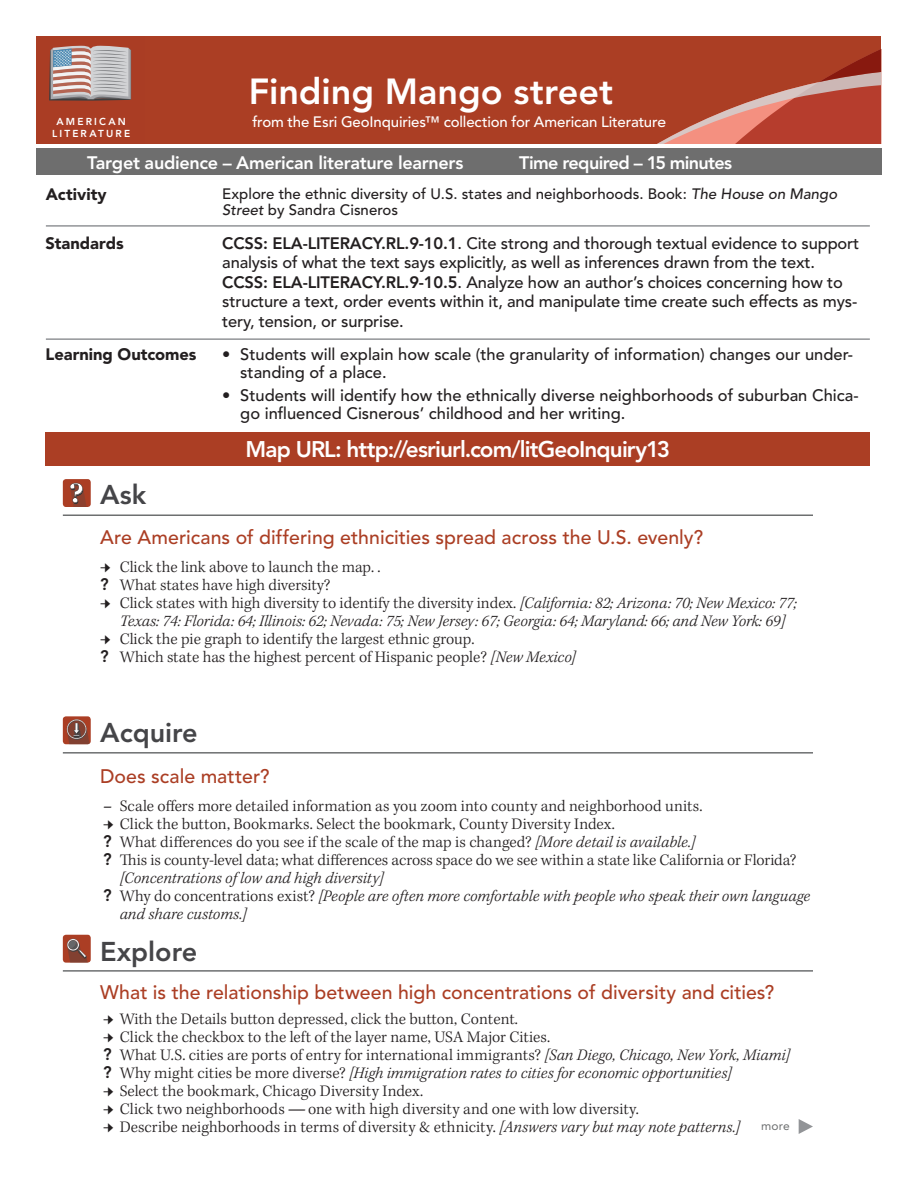
<style>
.page{position:relative;width:918px;height:1188px;background:#fff}
.page>*{position:absolute;margin:0;border:0;box-sizing:border-box;transform-origin:0 0}
.Header_white{font:800 36px "Avenir LT Std";color:#fff}
.Content_Head{font:800 27px "Avenir LT Std";color:#454548}
.Avenir_pp{font:800 22.5px "Avenir LT Std";letter-spacing:-.04em;color:#fff}
.Content_Subhead{font:500 19.5px "Avenir LT Std";letter-spacing:.005em;color:#ab3e24}
.Content_Head-2{font:800 18px "Avenir LT Std";letter-spacing:-.015em;color:#fff}
.Avenir_pp-2{font:800 18px "Avenir LT Std";letter-spacing:-.035em;color:#fff}
.t1{font:300 16.5px/18px "Kepler Std";color:#231f20}
.Avenir_pp-3{font:500 16.5px/19.5px "Avenir LT Std";letter-spacing:-.01em;color:#231f20}
.t2{font:italic 300 16.5px/18px "Kepler Std";letter-spacing:.005em;color:#231f20}
.Avenir_pp-4{font:900 16.5px "Avenir LT Std";color:#231f20}
.Avenir_pp-5{font:500 15px/16.5px "Avenir LT Std";color:#231f20}
.Content_Head-3{font:500 15px "Avenir LT Std";letter-spacing:-.01em;color:#fff}
.Kepler_bullet_pp{font:12px "Avenir LT Std";color:#6d6f70}
.t3{font:800 10.05px/12px "Avenir LT Std";letter-spacing:.22em;color:#fff;text-align:center}
.s1{font-weight:800}
.s2{font-family:"Avenir LT Std";font-weight:800}
.s3{font-style:normal}
.s4{font-style:italic}
.s5{font-weight:600}
.s6{font-family:"Avenir LT Std";font-weight:800;font-style:normal}
.s7{font-family:"Avenir LT Std";font-weight:400;font-style:italic}
</style>
<div class="page">
<div style="left:36px;top:148px;width:845px;height:28px;background:#6e6e6e"></div>
<div style="left:37px;top:36px;width:844px;height:108px;background:#ab3e24"></div>
<div style="left:46px;top:432px;width:824px;height:33px;background:#ab3e24"></div>
<svg style="left:657px;top:49px;width:224px;height:95px"></svg>
<hr style="left:46px;top:225px;width:824px;height:2px;background:#929497">
<hr style="left:46px;top:338px;width:824px;height:2px;background:#929497">
<svg style="left:49px;top:46px;width:82px;height:55px;background:#b7acac"></svg>
<hr style="left:63px;top:752px;width:750px;height:2px;background:#6d6f70">
<hr style="left:63px;top:970px;width:750px;height:2px;background:#6d6f70">
<hr style="left:63px;top:514px;width:750px;height:2px;background:#6d6f70">
<svg style="left:799px;top:1119px;width:14px;height:15px"></svg>
<div style="left:63px;top:479px;width:28px;height:28px;background:#ab3e24;border-radius:3px"></div>
<div style="left:63px;top:716px;width:28px;height:28px;background:#ab3e24;border-radius:3px"></div>
<div style="left:63px;top:935px;width:28px;height:28px;background:#ab3e24;border-radius:3px"></div>
<svg style="left:70px;top:483px;width:17px;height:24px"></svg>
<svg style="left:67px;top:719px;width:23px;height:25px"></svg>
<svg style="left:67px;top:939px;width:21px;height:24px"></svg>
<p class="Header_white" style="left:249px;top:70px;width:366px">Finding Mango street</p>
<p class="Content_Head-3" style="left:252px;top:113px;width:415px">from the Esri GeoInquiries™ collection for American Literature</p>
<p class="Avenir_pp-2" style="left:519px;top:152px;width:214px">Time required – 15 minutes</p>
<p class="t3" style="left:52px;top:115px;width:80px">AMERICAN<br>LITERATURE</p>
<p class="Content_Head-2" style="left:87px;top:152px;width:378px">Target audience – American literature learners</p>
<p class="Avenir_pp-4" style="left:46px;top:184px;width:62px">Activity</p>
<p class="Avenir_pp-4" style="left:46px;top:233px;width:80px">Standards</p>
<p class="Avenir_pp-4" style="left:46px;top:345px;width:152px">Learning Outcomes</p>
<p class="Content_Head" style="left:100px;top:479px;width:47px">Ask</p>
<p class="Avenir_pp-5" style="left:222px;top:186px;width:619px">Explore the ethnic diversity of U.S. states and neighborhoods. Book: The House on Mango<br>Street by Sandra Cisneros</p>
<p class="Avenir_pp-3" style="left:222px;top:234px;width:638px"><span class="s1">CCSS: ELA-LITERACY.RL.9-10.1</span>. Cite strong and thorough textual evidence to support analysis of what the text says explicitly, as well as inferences drawn from the text.</p>
<p class="Avenir_pp-3" style="left:222px;top:273px;width:636px"><span class="s1">CCSS: ELA-LITERACY.RL.9-10.5</span>. Analyze how an author’s choices concerning how to structure a text, order events within it, and manipulate time create such effects as mys&shy;tery, tension, or surprise.</p>
<p class="Avenir_pp-3" style="left:240px;top:346px;width:614px;line-height:18px;text-indent:-18px">• Students will explain how scale (the granularity of information) changes our under&shy;standing of a place.</p>
<p class="Avenir_pp-3" style="left:240px;top:387px;width:620px;line-height:18px;text-indent:-18px">• Students will identify how the ethnically diverse neighborhoods of suburban Chica&shy;go influenced Cisnerous’ childhood and her writing.</p>
<p class="Avenir_pp" style="left:245px;top:436px;width:426px">Map URL: http://esriurl.com/litGeoInquiry13</p>
<p class="Content_Subhead" style="left:100px;top:526px;width:604px">Are Americans of differing ethnicities spread across the U.S. evenly?</p>
<p class="t1" style="left:120px;top:558px;width:263px">Click the link above to launch the map. .</p>
<p class="t1" style="left:100px;top:576px;width:232px"><span class="s2">?</span> What states have high diversity?</p>
<p class="t2" style="left:120px;top:594px;width:679px"><span class="s3">Click states with high diversity to identify the diversity index.</span> [California: 82; Arizona: 70; New Mexico: 77;<br>Texas: 74: Florida: 64; Illinois: 62; Nevada: 75; New Jersey: 67; Georgia: 64; Maryland: 66; and New York: 69]</p>
<p class="t1" style="left:120px;top:630px;width:356px">Click the pie graph to identify the largest ethnic group.</p>
<p class="t1" style="left:100px;top:648px;width:477px"><span class="s2">?</span> Which state has the highest percent of Hispanic people? <span class="s4">[New Mexico]</span></p>
<p class="Content_Head" style="left:100px;top:716px;width:99px">Acquire</p>
<p class="Content_Subhead" style="left:100px;top:765px;width:171px">Does scale matter?</p>
<p class="t1" style="left:103px;top:797px;width:601px"><span class="s5">–</span> Scale offers more detailed information as you zoom into county and neighborhood units.</p>
<p class="t1" style="left:120px;top:815px;width:497px">Click the button, Bookmarks. Select the bookmark, County Diversity Index.</p>
<p class="t1" style="left:103px;top:833px;width:594px"><span class="s2">?</span> What differences do you see if the scale of the map is changed? <span class="s4">[More detail is available.]</span></p>
<p class="t1" style="left:120px;top:851px;width:678px;text-indent:-16px"><span class="s2">?</span> This is county-level data; what differences across space do we see within a state like California or Florida? <span class="s4">[Concentrations of low and high diversity]</span></p>
<p class="t2" style="left:120px;top:887px;width:692px;text-indent:-16px"><span class="s6">?</span> <span class="s3">Why do concentrations exist?</span> [People are often more comfortable with people who speak their own language and share customs.]</p>
<p class="Content_Head" style="left:100px;top:935px;width:99px">Explore</p>
<p class="Content_Subhead" style="left:100px;top:981px;width:675px">What is the relationship between high concentrations of diversity and cities?</p>
<p class="t1" style="left:120px;top:1011px;width:400px">With the Details button depressed, click the button, Content.</p>
<p class="t1" style="left:120px;top:1029px;width:432px">Click the checkbox to the left of the layer name, USA Major Cities.</p>
<p class="t1" style="left:103px;top:1047px;width:689px"><span class="s2">?</span> What U.S. cities are ports of entry for international immigrants? <span class="s4">[San Diego, Chicago, New York, Miami]</span></p>
<p class="t2" style="left:103px;top:1065px;width:630px"><span class="s6">?</span> <span class="s3">Why might cities be more diverse?</span> [High immigration rates to cities for economic opportunities]</p>
<p class="t1" style="left:120px;top:1083px;width:305px">Select the bookmark, Chicago Diversity Index.</p>
<p class="t1" style="left:120px;top:1101px;width:521px">Click two neighborhoods <span class="s7">—</span> one with high diversity and one with low diversity.</p>
<p class="t1" style="left:120px;top:1119px;width:622px">Describe neighborhoods in terms of diversity &amp; ethnicity. <span class="s4">[Answers vary but may note patterns.]</span></p>
<p class="Kepler_bullet_pp" style="left:761px;top:1118px;width:30px">more</p>
</div>
